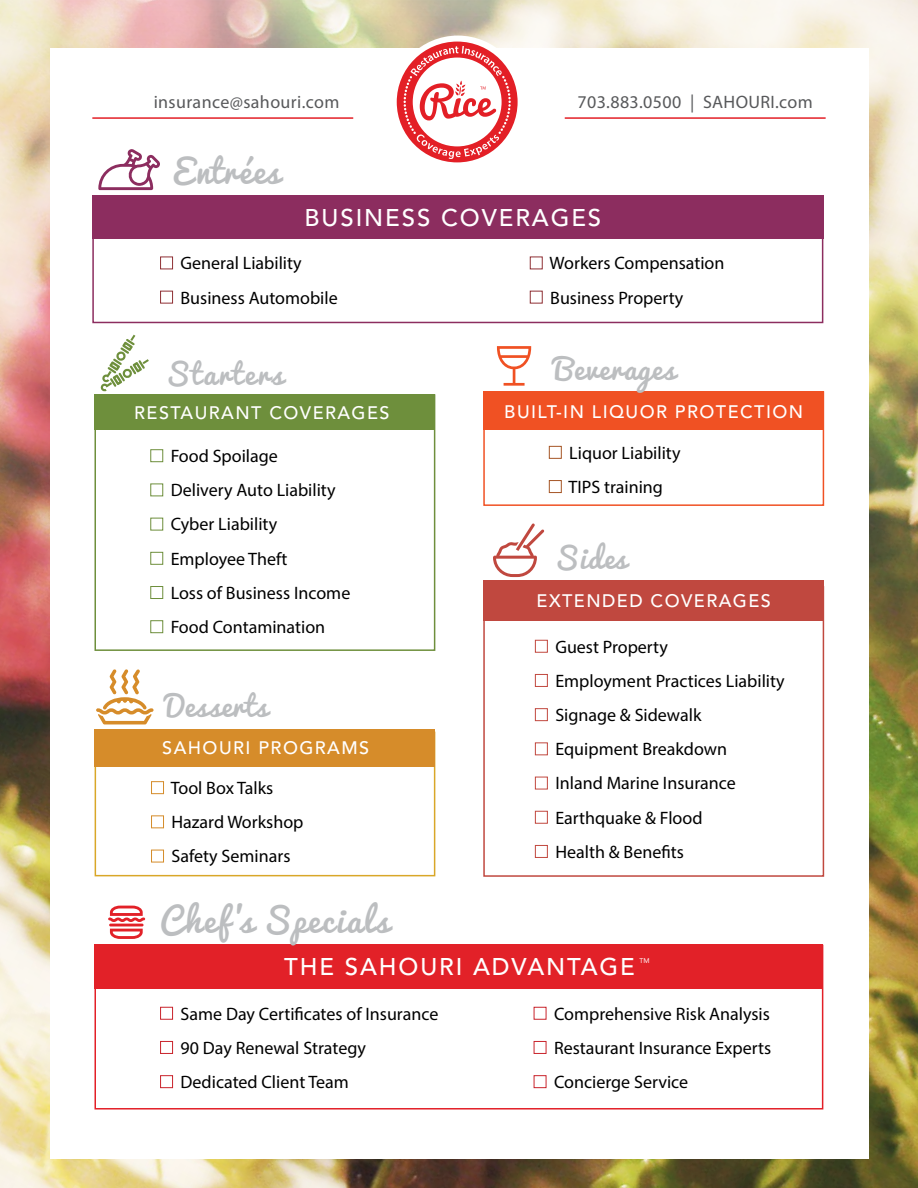
<style>
.page{position:relative;width:918px;height:1188px;background:#fff}
.page>*{position:absolute;margin:0;border:0;box-sizing:border-box;transform-origin:0 0}
.t1{font:33px "Pacifico";letter-spacing:.06em;color:#bcbec0}
.t2{font:33px "Pacifico";letter-spacing:.02em;color:#bcbec0}
.t3{font:28.5px "Pacifico";letter-spacing:.04em;color:#bcbec0}
.t4{font:28.5px "Pacifico";letter-spacing:.02em;color:#bcbec0}
.t5{font:28.5px "Pacifico";letter-spacing:.06em;color:#bcbec0}
.t6{font:500 24px "Avenir LT Std";letter-spacing:.08em;color:#fff}
.t7{font:18px/34.2px "Myriad Pro";color:#000}
.t8{font:500 18px "Avenir LT Std";letter-spacing:.08em;color:#fff}
.t9{font:18px "Myriad Pro";letter-spacing:.02em;color:#58595b}
.t10{font:6.75px "Avenir LT Std";color:#fff}
</style>
<div class="page">
<img style="left:0;top:0;width:918px;height:1188px">
<div style="left:50px;top:48px;width:819px;height:1110px;background:#fff"></div>
<div style="left:94px;top:945px;width:729px;height:165px;background:#fff;border:2px solid #e31f27"></div>
<div style="left:94px;top:945px;width:729px;height:44px;background:#e22128"></div>
<div style="left:483px;top:586px;width:341px;height:291px;border:2px solid #c0483f"></div>
<div style="left:94px;top:394px;width:341px;height:257px;background:#fff;border:2px solid #6e8f3c"></div>
<div style="left:95px;top:732px;width:340px;height:144px;background:#fff;border:2px solid #d9a728"></div>
<div style="left:483px;top:391px;width:341px;height:115px;background:#fff;border:2px solid #f05123"></div>
<div style="left:160px;top:1007px;width:13px;height:13px;border:1px solid #c9242c"></div>
<div style="left:160px;top:1041px;width:13px;height:13px;border:1px solid #c9242c"></div>
<div style="left:160px;top:1075px;width:13px;height:13px;border:1px solid #c9242c"></div>
<div style="left:150px;top:449px;width:13px;height:13px;border:1px solid #6e8f3c"></div>
<div style="left:150px;top:484px;width:13px;height:12px;border:1px solid #6e8f3c"></div>
<div style="left:150px;top:518px;width:13px;height:12px;border:1px solid #6e8f3c"></div>
<div style="left:150px;top:552px;width:13px;height:13px;border:1px solid #6e8f3c"></div>
<div style="left:150px;top:586px;width:13px;height:13px;border:1px solid #6e8f3c"></div>
<div style="left:150px;top:620px;width:13px;height:13px;border:1px solid #6e8f3c"></div>
<div style="left:535px;top:640px;width:13px;height:13px;border:1px solid #c1483f"></div>
<div style="left:535px;top:674px;width:13px;height:13px;border:1px solid #c1483f"></div>
<div style="left:535px;top:708px;width:13px;height:13px;border:1px solid #c1483f"></div>
<div style="left:535px;top:742px;width:13px;height:13px;border:1px solid #c1483f"></div>
<div style="left:535px;top:777px;width:13px;height:12px;border:1px solid #c1483f"></div>
<div style="left:535px;top:811px;width:13px;height:13px;border:1px solid #c1483f"></div>
<div style="left:535px;top:845px;width:13px;height:13px;border:1px solid #c1483f"></div>
<div style="left:549px;top:446px;width:13px;height:13px;border:1px solid #a55525"></div>
<div style="left:549px;top:480px;width:13px;height:13px;border:1px solid #a55525"></div>
<div style="left:151px;top:781px;width:13px;height:13px;border:1px solid #d58c2a"></div>
<div style="left:151px;top:815px;width:13px;height:13px;border:1px solid #d58c2a"></div>
<div style="left:151px;top:850px;width:13px;height:12px;border:1px solid #d58c2a"></div>
<div style="left:534px;top:1007px;width:12px;height:13px;border:1px solid #c9242c"></div>
<div style="left:534px;top:1041px;width:12px;height:13px;border:1px solid #c9242c"></div>
<div style="left:534px;top:1075px;width:12px;height:13px;border:1px solid #c9242c"></div>
<div style="left:483px;top:580px;width:341px;height:41px;background:#c0483f"></div>
<div style="left:483px;top:391px;width:341px;height:39px;background:#f05123"></div>
<div style="left:95px;top:729px;width:340px;height:38px;background:#d68c2a"></div>
<div style="left:95px;top:394px;width:340px;height:36px;background:#6e8f3c"></div>
<div style="left:92px;top:196px;width:731px;height:127px;border:2px solid #8c2d5f"></div>
<div style="left:160px;top:257px;width:13px;height:12px;border:1px solid #8f3035"></div>
<div style="left:160px;top:291px;width:13px;height:13px;border:1px solid #8f3035"></div>
<div style="left:530px;top:257px;width:13px;height:12px;border:1px solid #8f3035"></div>
<div style="left:530px;top:291px;width:13px;height:13px;border:1px solid #8f3035"></div>
<div style="left:92px;top:196px;width:731px;height:43px;background:#8c2d5f"></div>
<svg style="left:493px;top:523px;width:51px;height:54px"></svg>
<svg style="left:100px;top:335px;width:49px;height:56px"></svg>
<svg style="left:96px;top:669px;width:58px;height:55px"></svg>
<hr style="left:109px;top:924px;width:35px;height:2px;background:#e22128">
<svg style="left:110px;top:929px;width:33px;height:10px"></svg>
<svg style="left:108px;top:906px;width:37px;height:16px"></svg>
<svg style="left:98px;top:149px;width:62px;height:41px"></svg>
<svg style="left:497px;top:346px;width:34px;height:40px"></svg>
<div style="left:391px;top:36px;width:133px;height:132px;background:#fff;border-radius:50%"></div>
<svg style="left:397px;top:42px;width:121px;height:120px"></svg>
<hr style="left:92px;top:117px;width:261px;height:2px;background:#e31f27">
<hr style="left:565px;top:117px;width:261px;height:2px;background:#e31f27">
<p class="t9" style="left:154px;top:91px;width:187px">insurance@sahouri.com</p>
<p class="t9" style="left:578px;top:91px;width:237px">703.883.0500 | SAHOURI.com</p>
<h1 class="t2" style="left:173px;top:153px;width:109px">Entrées</h1>
<h3 class="t6" style="left:305px;top:204px;width:298px">BUSINESS COVERAGES</h3>
<p class="t7" style="left:181px;top:246px;width:159px">General Liability<br>Business Automobile</p>
<p class="t7" style="left:550px;top:246px;width:176px">Workers Compensation<br>Business Property</p>
<h2 class="t5" style="left:165px;top:359px;width:119px">Starters</h2>
<p class="t8" style="left:134px;top:402px;width:257px">RESTAURANT COVERAGES</p>
<p class="t7" style="left:171px;top:439px;width:181px">Food Spoilage<br>Delivery Auto Liability<br>Cyber Liability<br>Employee Theft<br>Loss of Business Income<br>Food Contamination</p>
<h2 class="t4" style="left:165px;top:691px;width:104px">Desserts</h2>
<p class="t8" style="left:162px;top:738px;width:208px">SAHOURI PROGRAMS</p>
<p class="t7" style="left:171px;top:771px;width:134px">Tool Box Talks<br>Hazard Workshop<br>Safety Seminars</p>
<h2 class="t3" style="left:554px;top:353px;width:123px">Beverages</h2>
<p class="t8" style="left:504px;top:401px;width:300px">BUILT-IN LIQUOR PROTECTION</p>
<p class="t7" style="left:569px;top:435px;width:113px">Liquor Liability<br>TIPS training</p>
<h2 class="t3" style="left:554px;top:542px;width:74px">Sides</h2>
<p class="t8" style="left:537px;top:591px;width:236px">EXTENDED COVERAGES</p>
<p class="t7" style="left:555px;top:629px;width:231px">Guest Property<br>Employment Practices Liability<br>Signage &amp; Sidewalk<br>Equipment Breakdown<br>Inland Marine Insurance<br>Earthquake &amp; Flood<br>Health &amp; Benefits</p>
<h1 class="t1" style="left:160px;top:902px;width:231px">Chef’s Specials</h1>
<h3 class="t6" style="left:284px;top:953px;width:352px">THE SAHOURI ADVANTAGE</h3>
<p class="t10" style="left:639px;top:957px;width:12px">TM</p>
<p class="t7" style="left:181px;top:996px;width:259px">Same Day Certificates of Insurance<br>90 Day Renewal Strategy<br>Dedicated Client Team</p>
<p class="t7" style="left:554px;top:996px;width:219px;text-align:justify">Comprehensive Risk Analysis Restaurant Insurance Experts Concierge Service</p>
</div>
